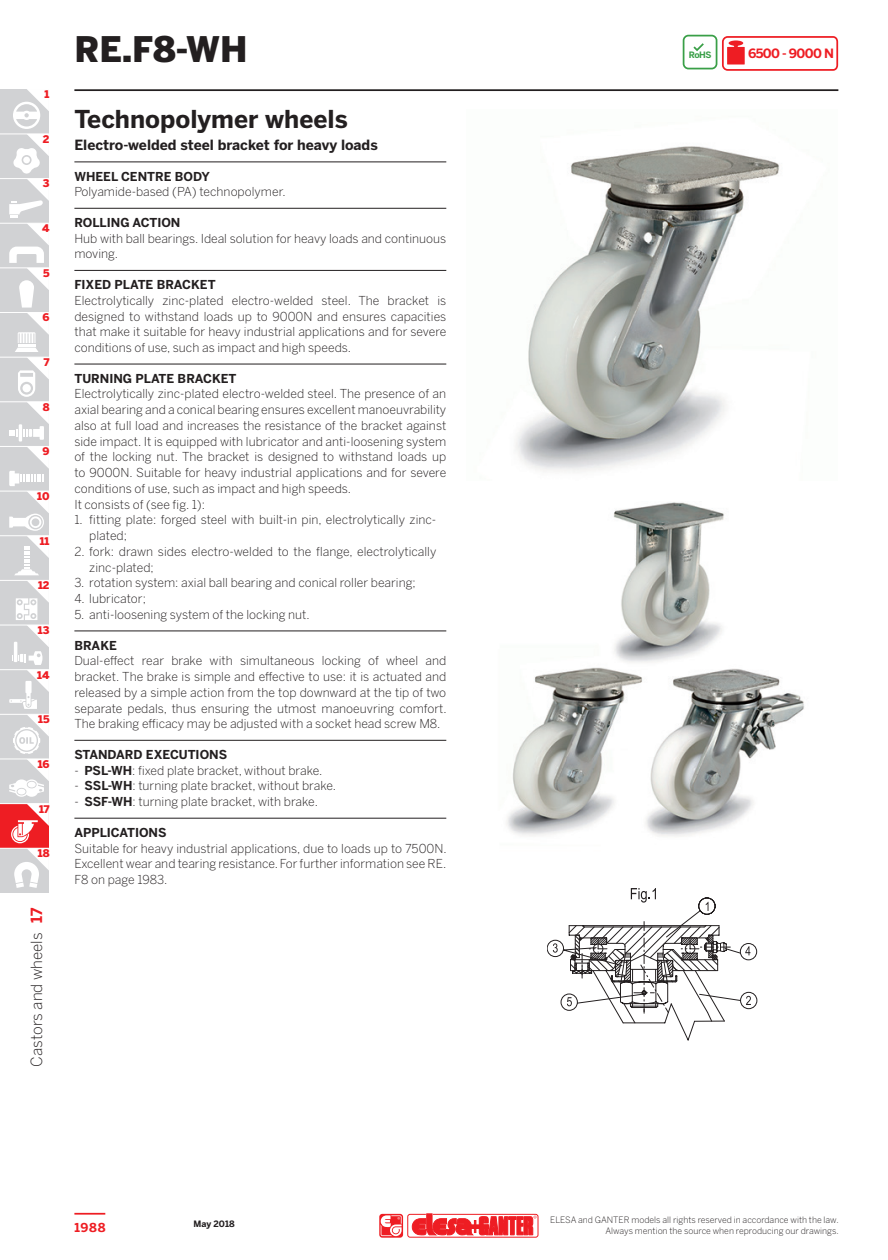
<style>
.page{position:relative;width:888px;height:1260px;background:#fff}
.page>*{position:absolute;margin:0;border:0;box-sizing:border-box;transform-origin:0 0}
.series{font:900 35px "Benton Sans";color:#231f20}
.subtitle_eg{font:700 24.5px "Benton Sans";color:#231f20}
.t1{font:300 15.4px "Benton Sans";color:#231f20}
.t2{font:700 15.4px "Benton Sans";color:#ee1d23}
.subtitle_eg_sec{font:700 14px "Benton Sans";color:#231f20}
.t3{font:700 12.78px "Benton Sans";letter-spacing:-.05em;color:#ee1d23}
.description{font:300 12.25px/15.8px "Benton Sans";color:#231f20;text-align:justify}
.t4{font:700 12.25px "Benton Sans";color:#231f20}
.t5{font:700 12.25px "Benton Sans";color:#ee1d23}
.t6{font:900 10.5px "Benton Sans";color:#ee1d23}
.t7{font:300 8.75px "Benton Sans";color:#231f20}
.t8{font:700 8.75px "Benton Sans";color:#231f20}
.t9{font:700 8.75px "Benton Sans";color:#399f47}
.s1{font-weight:700}
</style>
<div class="page">
<hr style="left:74px;top:1213px;width:31px;height:2px;background:#ee1d23">
<div style="left:407px;top:1214px;width:131px;height:24px;border:1px solid #ee1d23;border-radius:2px"></div>
<svg style="left:412px;top:1214px;width:125px;height:22px"></svg>
<svg style="left:379px;top:1214px;width:24px;height:24px"></svg>
<hr style="left:74px;top:89px;width:764px;height:2px;background:#231f20">
<div style="left:0;top:179px;width:49px;height:44px;background:#d1d2d4"></div>
<div style="left:0;top:223px;width:49px;height:45px;background:#d1d2d4"></div>
<div style="left:0;top:134px;width:49px;height:45px;background:#d1d2d4"></div>
<div style="left:0;top:89px;width:49px;height:45px;background:#d1d2d4"></div>
<div style="left:0;top:268px;width:49px;height:45px;background:#d1d2d4"></div>
<div style="left:0;top:446px;width:49px;height:45px;background:#d1d2d4"></div>
<div style="left:0;top:625px;width:49px;height:45px;background:#d1d2d4"></div>
<div style="left:0;top:804px;width:49px;height:44px;background:#ee1d23"></div>
<div style="left:0;top:313px;width:49px;height:44px;background:#d1d2d4"></div>
<div style="left:0;top:491px;width:49px;height:45px;background:#d1d2d4"></div>
<div style="left:0;top:670px;width:49px;height:44px;background:#d1d2d4"></div>
<div style="left:0;top:848px;width:49px;height:45px;background:#d1d2d4"></div>
<div style="left:0;top:357px;width:49px;height:45px;background:#d1d2d4"></div>
<div style="left:0;top:536px;width:49px;height:44px;background:#d1d2d4"></div>
<div style="left:0;top:714px;width:49px;height:45px;background:#d1d2d4"></div>
<div style="left:0;top:402px;width:49px;height:44px;background:#d1d2d4"></div>
<div style="left:0;top:580px;width:49px;height:45px;background:#d1d2d4"></div>
<div style="left:0;top:759px;width:49px;height:45px;background:#d1d2d4"></div>
<hr style="left:0;top:134px;width:49px;height:1px;background:#fff">
<hr style="left:0;top:357px;width:49px;height:1px;background:#fff">
<hr style="left:0;top:580px;width:49px;height:1px;background:#fff">
<hr style="left:0;top:803px;width:49px;height:1px;background:#fff">
<hr style="left:0;top:178px;width:49px;height:1px;background:#fff">
<hr style="left:0;top:401px;width:49px;height:1px;background:#fff">
<hr style="left:0;top:625px;width:49px;height:1px;background:#fff">
<hr style="left:0;top:848px;width:49px;height:1px;background:#fff">
<hr style="left:0;top:223px;width:49px;height:1px;background:#fff">
<hr style="left:0;top:446px;width:49px;height:1px;background:#fff">
<hr style="left:0;top:669px;width:49px;height:1px;background:#fff">
<hr style="left:0;top:267px;width:49px;height:1px;background:#fff">
<hr style="left:0;top:491px;width:49px;height:1px;background:#fff">
<hr style="left:0;top:535px;width:49px;height:1px;background:#fff">
<hr style="left:0;top:714px;width:49px;height:1px;background:#fff">
<hr style="left:0;top:759px;width:49px;height:1px;background:#fff">
<hr style="left:0;top:312px;width:49px;height:1px;background:#fff">
<svg style="left:11px;top:804px;width:38px;height:84px"></svg>
<svg style="left:9px;top:89px;width:40px;height:708px"></svg>
<svg style="left:683px;top:35px;width:155px;height:36px"></svg>
<hr style="left:74px;top:162px;width:372px;height:1px;background:#231f20">
<hr style="left:74px;top:208px;width:372px;height:1px;background:#231f20">
<hr style="left:74px;top:270px;width:372px;height:1px;background:#231f20">
<hr style="left:74px;top:364px;width:372px;height:1px;background:#231f20">
<hr style="left:74px;top:631px;width:372px;height:1px;background:#231f20">
<hr style="left:74px;top:740px;width:372px;height:1px;background:#231f20">
<hr style="left:74px;top:818px;width:372px;height:1px;background:#231f20">
<img style="left:506px;top:146px;width:299px;height:690px">
<svg style="left:547px;top:888px;width:210px;height:152px"></svg>
<p class="t6" style="left:45px;top:87px;width:6px">1</p>
<p class="t6" style="left:43px;top:131px;width:8px">2</p>
<p class="t6" style="left:43px;top:176px;width:8px">3</p>
<p class="t6" style="left:42px;top:220px;width:9px">4</p>
<p class="t6" style="left:43px;top:265px;width:8px">5</p>
<p class="t6" style="left:43px;top:310px;width:9px">6</p>
<p class="t6" style="left:44px;top:354px;width:7px">7</p>
<p class="t6" style="left:43px;top:399px;width:8px">8</p>
<p class="t6" style="left:43px;top:444px;width:9px">9</p>
<p class="t6" style="left:37px;top:488px;width:14px">10</p>
<p class="t6" style="left:40px;top:533px;width:11px">11</p>
<p class="t6" style="left:38px;top:578px;width:13px">12</p>
<p class="t6" style="left:38px;top:622px;width:13px">13</p>
<p class="t6" style="left:37px;top:667px;width:14px">14</p>
<p class="t6" style="left:38px;top:712px;width:13px">15</p>
<p class="t6" style="left:38px;top:756px;width:13px">16</p>
<p class="t6" style="left:39px;top:801px;width:12px">17</p>
<p class="t6" style="left:38px;top:846px;width:13px">18</p>
<p class="t2" style="left:25px;top:923px;width:16px;rotate:-90deg">17</p>
<p class="t1" style="left:26px;top:1067px;width:136px;rotate:-90deg">Castors and wheels</p>
<p class="series" style="left:74px;top:23px;width:175px">RE.F8-WH</p>
<p class="subtitle_eg" style="left:74px;top:101px;width:275px">Technopolymer wheels</p>
<p class="subtitle_eg_sec" style="left:74px;top:135px;width:305px">Electro-welded steel bracket for heavy loads</p>
<p class="t4" style="left:74px;top:167px;width:137px">WHEEL CENTRE BODY</p>
<p class="description" style="left:74px;top:183px;width:213px">Polyamide-based (PA) technopolymer.</p>
<p class="t4" style="left:74px;top:213px;width:108px">ROLLING ACTION</p>
<p class="description" style="left:74px;top:230px;width:373px">Hub with ball bearings. Ideal solution for heavy loads and continuous moving.</p>
<p class="t4" style="left:74px;top:276px;width:143px">FIXED PLATE BRACKET</p>
<p class="description" style="left:74px;top:292px;width:373px">Electrolytically zinc-plated electro-welded steel. The bracket is designed to withstand loads up to 9000N and ensures capacities that make it suitable for heavy industrial applications and for severe conditions of use, such as impact and high speeds.</p>
<p class="t4" style="left:74px;top:369px;width:164px">TURNING PLATE BRACKET</p>
<p class="description" style="left:74px;top:385px;width:373px">Electrolytically zinc-plated electro-welded steel. The presence of an axial bearing and a conical bearing ensures excellent manoeuvrability also at full load and increases the resistance of the bracket against side impact. It is equipped with lubricator and anti-loosening system of the locking nut. The bracket is designed to withstand loads up to 9000N. Suitable for heavy industrial applications and for severe conditions of use, such as impact and high speeds.</p>
<p class="description" style="left:74px;top:496px;width:132px">It consists of (see fig. 1):</p>
<p class="description" style="left:89px;top:511px;width:349px;text-indent:-15px">1. fitting plate: forged steel with built-in pin, electrolytically zinc&shy;plated;</p>
<p class="description" style="left:89px;top:543px;width:349px;text-indent:-15px">2. fork: drawn sides electro-welded to the flange, electrolytically zinc-plated;</p>
<p class="description" style="left:74px;top:574px;width:343px">3. rotation system: axial ball bearing and conical roller bearing;</p>
<p class="description" style="left:74px;top:590px;width:73px">4. lubricator;</p>
<p class="description" style="left:74px;top:606px;width:237px">5. anti-loosening system of the locking nut.</p>
<p class="t4" style="left:74px;top:636px;width:44px">BRAKE</p>
<p class="description" style="left:74px;top:652px;width:374px">Dual-effect rear brake with simultaneous locking of wheel and bracket. The brake is simple and effective to use: it is actuated and released by a simple action from the top downward at the tip of two separate pedals, thus ensuring the utmost manoeuvring comfort.<br>The braking efficacy may be adjusted with a socket head screw M8.</p>
<p class="t4" style="left:74px;top:746px;width:154px">STANDARD EXECUTIONS</p>
<p class="description" style="left:74px;top:762px;width:249px">- <span class="s1">PSL-WH</span>: fixed plate bracket, without brake.</p>
<p class="description" style="left:74px;top:777px;width:263px">- <span class="s1">SSL-WH</span>: turning plate bracket, without brake.</p>
<p class="description" style="left:74px;top:793px;width:245px">- <span class="s1">SSF-WH</span>: turning plate bracket, with brake.</p>
<p class="t4" style="left:74px;top:823px;width:94px">APPLICATIONS</p>
<p class="description" style="left:74px;top:840px;width:374px">Suitable for heavy industrial applications, due to loads up to 7500N.<br>Excellent wear and tearing resistance. For further information see RE.<br>F8 on page 1983.</p>
<p class="t9" style="left:689px;top:49px;width:24px">RoHS</p>
<p class="t3" style="left:748px;top:46px;width:87px">6500 - 9000 N</p>
<p class="t7" style="left:550px;top:1214px;width:290px">ELESA and GANTER models all rights reserved in accordance with the law.</p>
<p class="t8" style="left:193px;top:1218px;width:43px">May 2018</p>
<p class="t5" style="left:74px;top:1219px;width:33px">1988</p>
<p class="t7" style="left:605px;top:1225px;width:235px">Always mention the source when reproducing our drawings.</p>
</div>
